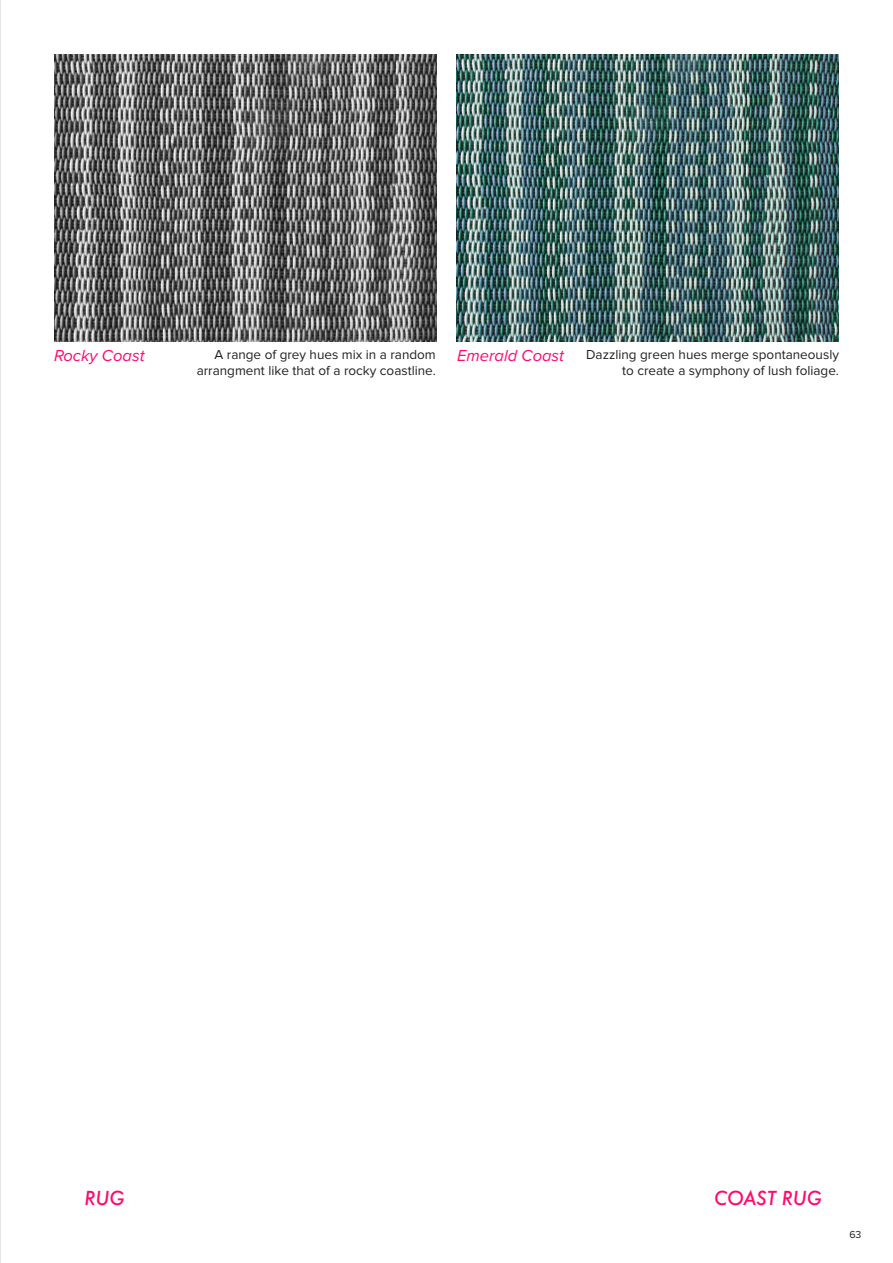
<style>
.page{position:relative;width:893px;height:1263px;background:#fff}
.page>*{position:absolute;margin:0;border:0;box-sizing:border-box;transform-origin:0 0}
.t1{font:italic 500 18.75px "Futura";color:#ff0a6b}
.t2{font:italic 16.5px "Proxima Nova";color:#ff0a6b}
.t3{font:13.5px/16.5px "Proxima Nova";color:#231f20;text-align:right}
.t4{font:10.5px "Proxima Nova";color:#231f20}
</style>
<div class="page">
<hr style="left:0;top:0;width:1px;height:1263px;background:#231f20">
<img style="left:54px;top:54px;width:383px;height:287px">
<img style="left:456px;top:54px;width:383px;height:287px">
<p class="t2" style="left:54px;top:346px;width:92px">Rocky Coast</p>
<p class="t3" style="left:214px;top:346px;width:223px">A range of grey hues mix in a random</p>
<p class="t2" style="left:457px;top:346px;width:109px">Emerald Coast</p>
<p class="t3" style="left:197px;top:363px;width:241px">arrangment like that of a rocky coastline.</p>
<p class="t3" style="left:586px;top:346px;width:254px">Dazzling green hues merge spontaneously to create a symphony of lush foliage.</p>
<p class="t1" style="left:85px;top:1185px;width:41px">RUG</p>
<p class="t1" style="left:714px;top:1185px;width:109px">COAST RUG</p>
<p class="t4" style="left:849px;top:1229px;width:14px">63</p>
</div>
